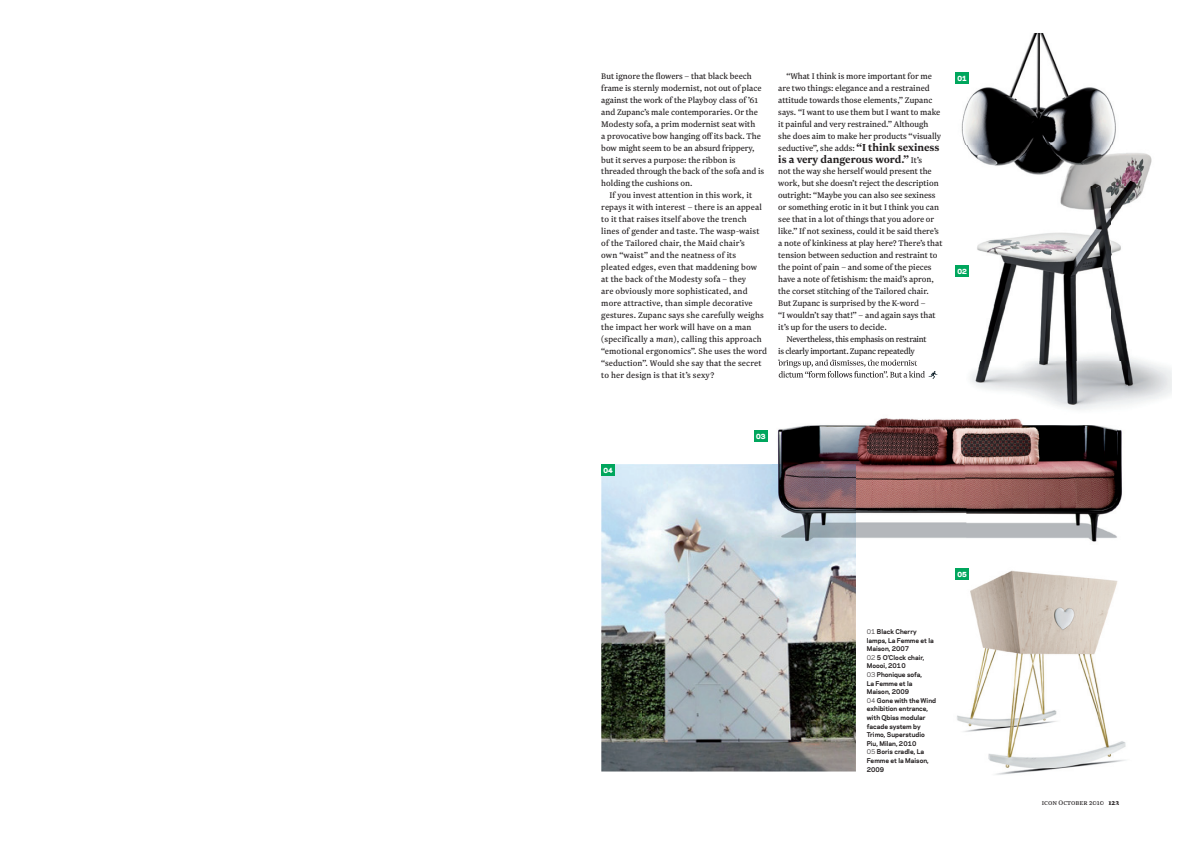
<style>
.page{position:relative;width:1191px;height:842px;background:#fff}
.page>*{position:absolute;margin:0;border:0;box-sizing:border-box;transform-origin:0 0}
.t1{font:700 11.9px "Newzald";color:#231f20}
.t2{font:9.6px/11.9px "Newzald";color:#231f20}
.t3{font:9.6px "Newzald";letter-spacing:-.025em;color:#231f20}
.t4{font:7.6px "Newzald";color:#231f20}
.t5{font:800 6.7px "Galaxie Polaris";color:#fff}
.t6{font:700 6.2px/8.6px "Galaxie Polaris";color:#231f20}
.s1{font-style:italic}
.s2{font-weight:700;font-size:11.9px}
.s3{font-weight:400;font-size:9.6px}
.s4{font-weight:400}
.s5{font-weight:900}
</style>
<div class="page">
<img style="left:961px;top:33px;width:155px;height:113px">
<img style="left:957px;top:568px;width:169px;height:207px">
<img style="left:1110px;top:153px;width:61px;height:252px">
<img style="left:968px;top:185px;width:142px;height:176px">
<img style="left:967px;top:146px;width:158px;height:39px">
<img style="left:601px;top:464px;width:255px;height:307px">
<img style="left:777px;top:370px;width:188px;height:124px">
<img style="left:965px;top:424px;width:157px;height:118px">
<img style="left:856px;top:494px;width:110px;height:48px">
<img style="left:779px;top:361px;width:91px;height:7px">
<img style="left:870px;top:361px;width:47px;height:5px">
<img style="left:778px;top:371px;width:147px;height:7px">
<img style="left:955px;top:361px;width:172px;height:63px">
<img style="left:772px;top:464px;width:84px;height:96px">
<div style="left:955px;top:72px;width:13px;height:12px;background:#00a65d"></div>
<div style="left:955px;top:265px;width:13px;height:12px;background:#00a65d"></div>
<div style="left:955px;top:568px;width:13px;height:12px;background:#00a65d"></div>
<div style="left:754px;top:430px;width:13px;height:12px;background:#00a65d"></div>
<div style="left:601px;top:464px;width:14px;height:12px;background:#00a65d"></div>
<svg style="left:928px;top:371px;width:9px;height:8px"></svg>
<p class="t2" style="left:601px;top:70px;width:164px">But ignore the flowers – that black beech frame is sternly modernist, not out of place against the work of the Playboy class of ’61 and Zupanc’s male contemporaries. Or the Modesty sofa, a prim modernist seat with<br>a provocative bow hanging off its back. The bow might seem to be an absurd frippery, but it serves a purpose: the ribbon is threaded through the back of the sofa and is holding the cushions on.</p>
<p class="t2" style="left:601px;top:189px;width:167px;text-indent:8px">If you invest attention in this work, it repays it with interest – there is an appeal to it that raises itself above the trench lines of gender and taste. The wasp-waist of the Tailored chair, the Maid chair’s<br>own “waist” and the neatness of its<br>pleated edges, even that maddening bow<br>at the back of the Modesty sofa – they<br>are obviously more sophisticated, and more attractive, than simple decorative gestures. Zupanc says she carefully weighs the impact her work will have on a man (specifically a <span class="s1">man</span>), calling this approach “emotional ergonomics”. She uses the word “seduction”. Would she say that the secret to her design is that it’s sexy?</p>
<p class="t2" style="left:778px;top:70px;width:164px;text-indent:8px">“What I think is more important for me are two things: elegance and a restrained attitude towards those elements,” Zupanc says. “I want to use them but I want to make it painful and very restrained.” Although she does aim to make her products “visually seductive”, she adds: <span class="s2">“I think sexiness</span></p>
<p class="t1" style="left:778px;top:151px;width:145px">is a very dangerous word.” <span class="s3">It’s</span></p>
<p class="t2" style="left:778px;top:165px;width:155px">not the way she herself would present the</p>
<p class="t2" style="left:778px;top:177px;width:162px">work, but she doesn’t reject the description</p>
<p class="t2" style="left:778px;top:189px;width:159px">outright: “Maybe you can also see sexiness</p>
<p class="t2" style="left:778px;top:201px;width:162px">or something erotic in it but I think you can</p>
<p class="t2" style="left:778px;top:213px;width:157px">see that in a lot of things that you adore or</p>
<p class="t2" style="left:778px;top:225px;width:162px">like.” If not sexiness, could it be said there’s</p>
<p class="t2" style="left:778px;top:237px;width:166px">a note of kinkiness at play here? There’s that</p>
<p class="t2" style="left:778px;top:249px;width:161px">tension between seduction and restraint to</p>
<p class="t2" style="left:778px;top:261px;width:155px">the point of pain – and some of the pieces</p>
<p class="t2" style="left:778px;top:273px;width:157px">have a note of fetishism: the maid’s apron,</p>
<p class="t2" style="left:778px;top:285px;width:152px">the corset stitching of the Tailored chair.</p>
<p class="t2" style="left:778px;top:297px;width:149px">But Zupanc is surprised by the K-word –</p>
<p class="t2" style="left:778px;top:309px;width:159px">“I wouldn’t say that!” – and again says that</p>
<p class="t2" style="left:778px;top:321px;width:110px">it’s up for the users to decide.</p>
<p class="t3" style="left:786px;top:333px;width:142px">Nevertheless, this emphasis on restraint</p>
<p class="t3" style="left:778px;top:345px;width:138px">is clearly important. Zupanc repeatedly</p>
<p class="t5" style="left:957px;top:74px;width:11px">01</p>
<p class="t5" style="left:957px;top:267px;width:11px">02</p>
<p class="t5" style="left:603px;top:466px;width:11px">04</p>
<p class="t5" style="left:756px;top:432px;width:11px">03</p>
<p class="t6" style="left:866px;top:627px;width:71px"><span class="s4">01</span> Black Cherry lamps, La Femme et la<br>Maison, 2007<br><span class="s4">02</span> 5 O’Clock chair,<br>Moooi, 2010<br><span class="s4">03</span> Phonique sofa,<br>La Femme et la<br>Maison, 2009<br><span class="s4">04</span> Gone with the Wind exhibition entrance, with Qbiss modular facade system by<br>Trimo, Superstudio<br>Piu, Milan, 2010<br><span class="s4">05</span> Boris cradle, La<br>Femme et la Maison,<br>2009</p>
<p class="t5" style="left:957px;top:570px;width:11px">05</p>
<p class="t4" style="left:1041px;top:798px;width:79px">icon October 2010 <span class="s5">123</span></p>
</div>
